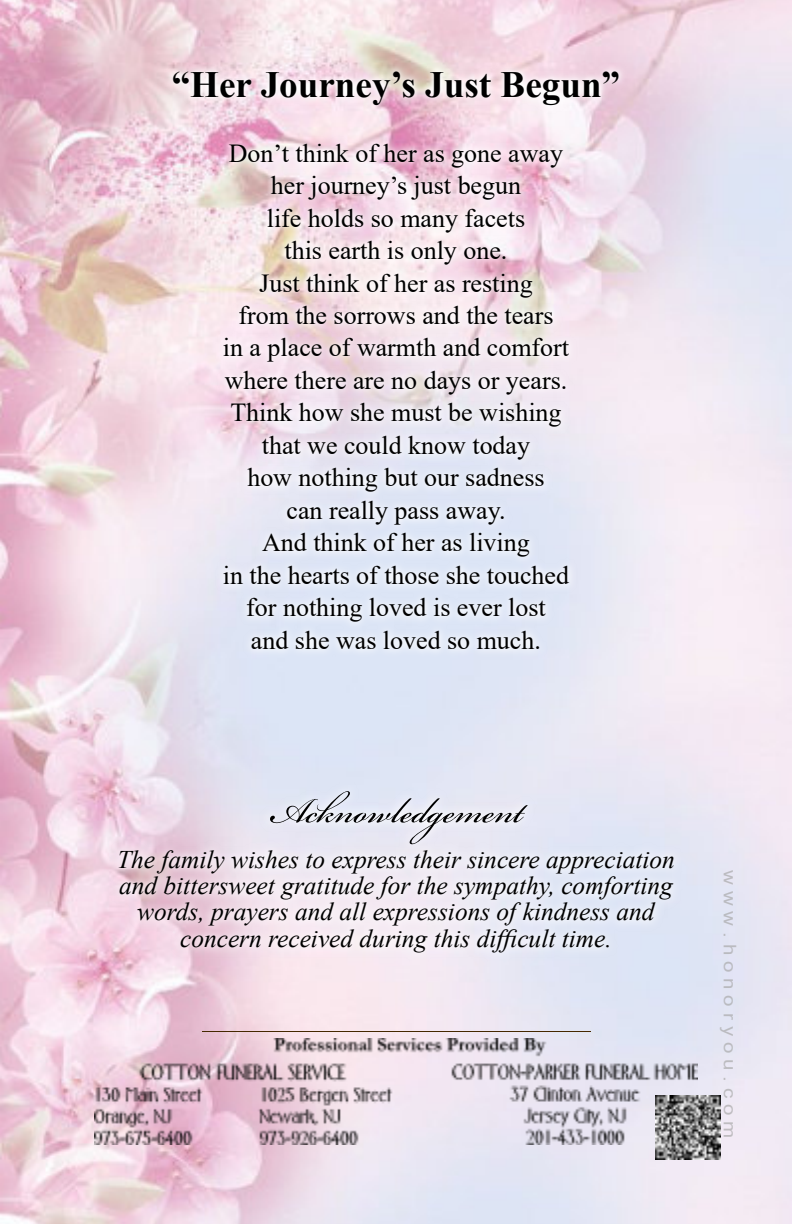
<style>
.page{position:relative;width:792px;height:1224px;background:#fff}
.page>*{position:absolute;margin:0;border:0;box-sizing:border-box;transform-origin:0 0}
.t1{font:54.4px "Bickham Script Pro";color:#000}
.t2{font:700 37.2px "Times New Roman";color:#000}
.t3{font:26px/32.4px "Times New Roman";color:#000;text-align:center}
.t4{font:italic 25.4px/26.4px "Times New Roman";color:#000;text-align:center}
.t5{font:17.4px "Arial";letter-spacing:.285em;color:rgb(167 167 167/.68);scale:1.18 1}
</style>
<div class="page">
<img style="left:0;top:0;width:792px;height:1224px">
<hr style="left:202px;top:1031px;width:388px;height:1px;background:#452800">
<img style="left:94px;top:1039px;width:604px;height:106px">
<img style="left:110px;top:782px;width:573px;height:179px">
<img style="left:166px;top:64px;width:460px;height:593px">
<img style="left:655px;top:1095px;width:65px;height:65px">
<h2 class="t2" style="left:172px;top:71px;width:450px">“Her Journey’s Just Begun”</h2>
<p class="t3" style="left:223px;top:139px;width:348px">Don’t think of her as gone away her journey’s just begun<br>life holds so many facets<br>this earth is only one.<br>Just think of her as resting<br>from the sorrows and the tears<br>in a place of warmth and comfort where there are no days or years.<br>Think how she must be wishing that we could know today<br>how nothing but our sadness<br>can really pass away.<br>And think of her as living<br>in the hearts of those she touched for nothing loved is ever lost<br>and she was loved so much.</p>
<h1 class="t1" style="left:269px;top:785px;width:256px">Acknowledgement</h1>
<p class="t4" style="left:117px;top:848px;width:559px">The family wishes to express their sincere appreciation and bittersweet gratitude for the sympathy, comforting words, prayers and all expressions of kindness and concern received during this difficult time.</p>
<p class="t5" style="left:736px;top:870px;width:229px;rotate:90deg">www.honoryou.com</p>
</div>
